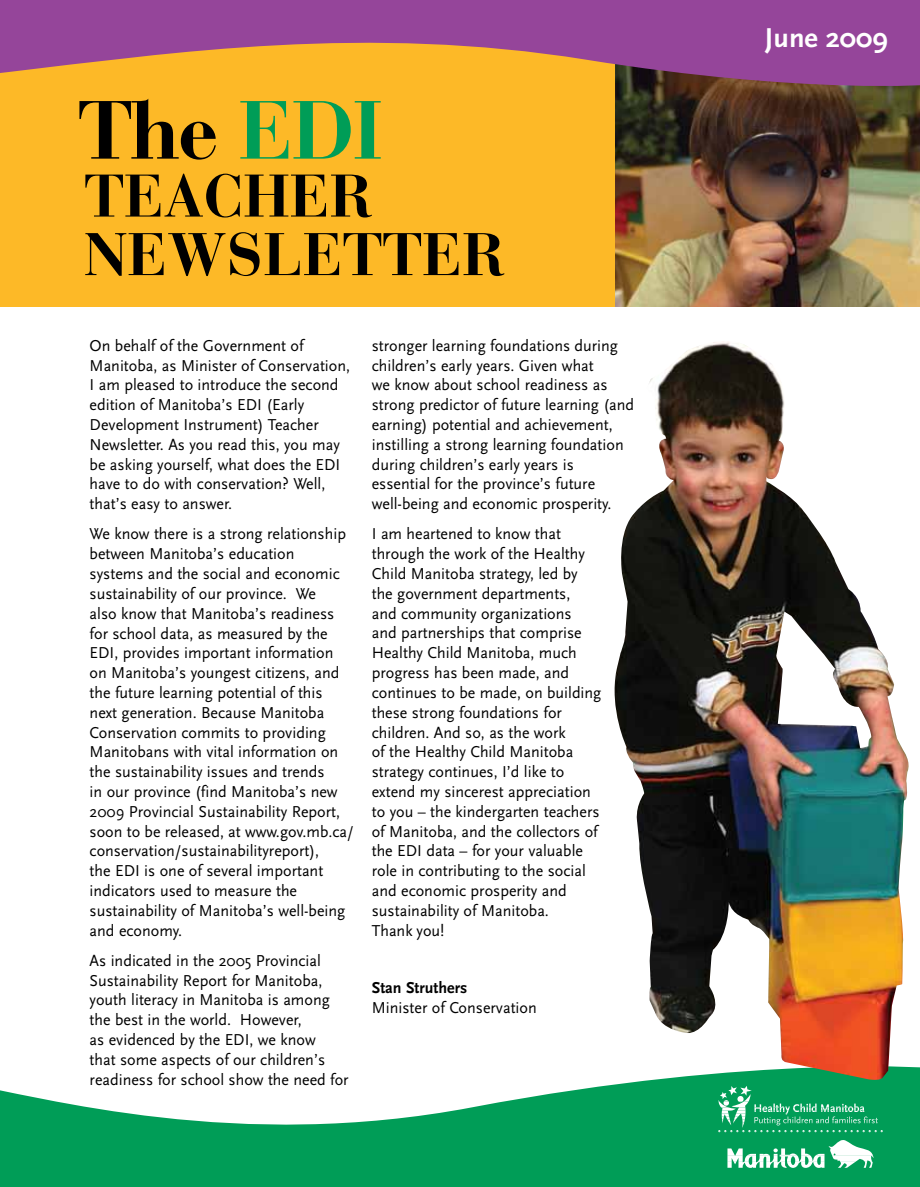
<style>
.page{position:relative;width:920px;height:1187px;background:#fff}
.page>*{position:absolute;margin:0;border:0;box-sizing:border-box;transform-origin:0 0}
.t1{font:700 81.75px "Bauer Bodoni";color:#000}
.t2{font:700 59.55px/58.5px "Bauer Bodoni";color:#000}
.t3{font:700 28.5px "Scala Sans";color:#fff}
.t4{font:16.5px/19.8px "Scala Sans";color:#000}
.t5{font:700 16.5px "Scala Sans";color:#000}
.s1{color:#009d57}
</style>
<div class="page">
<svg style="left:0;top:1067px;width:920px;height:120px;fill:#009d57"></svg>
<img style="left:615px;top:106px;width:305px;height:200px">
<div style="left:0;top:0;width:615px;height:306px;background:#fdb927"></div>
<svg style="left:718px;top:1086px;width:165px;height:82px;background:#2faf76"></svg>
<svg style="left:0;top:0;width:920px;height:106px;fill:#95459a"></svg>
<img style="left:609px;top:341px;width:303px;height:740px">
<h1 class="t1" style="left:78px;top:81px;width:307px">THE <span class="s1">EDI</span></h1>
<h2 class="t2" style="left:84px;top:167px;width:422px">TEACHER<br>NEWSLETTER</h2>
<p class="t4" style="left:90px;top:336px;width:262px">On behalf of the Government of Manitoba, as Minister of Conservation, I am pleased to introduce the second edition of Manitoba’s EDI (Early Development Instrument) Teacher Newsletter. As you read this, you may be asking yourself, what does the EDI have to do with conservation? Well, that’s easy to answer.</p>
<p class="t4" style="left:90px;top:524px;width:266px">We know there is a strong relationship between Manitoba’s education<br>systems and the social and economic sustainability of our province. We<br>also know that Manitoba’s readiness for school data, as measured by the EDI, provides important information on Manitoba’s youngest citizens, and the future learning potential of this next generation. Because Manitoba Conservation commits to providing Manitobans with vital information on the sustainability issues and trends<br>in our province (find Manitoba’s new 2009 Provincial Sustainability Report, soon to be released, at www.gov.mb.ca/ conservation/sustainabilityreport),<br>the EDI is one of several important indicators used to measure the sustainability of Manitoba’s well-being and economy.</p>
<p class="t4" style="left:90px;top:951px;width:260px">As indicated in the 2005 Provincial Sustainability Report for Manitoba, youth literacy in Manitoba is among the best in the world. However,<br>as evidenced by the EDI, we know<br>that some aspects of our children’s readiness for school show the need for</p>
<p class="t4" style="left:372px;top:336px;width:264px">stronger learning foundations during children’s early years. Given what<br>we know about school readiness as strong predictor of future learning (and earning) potential and achievement, instilling a strong learning foundation during children’s early years is essential for the province’s future well-being and economic prosperity.</p>
<p class="t4" style="left:372px;top:524px;width:231px">I am heartened to know that through the work of the Healthy<br>Child Manitoba strategy, led by the government departments,<br>and community organizations<br>and partnerships that comprise<br>Healthy Child Manitoba, much progress has been made, and continues to be made, on building these strong foundations for children. And so, as the work<br>of the Healthy Child Manitoba strategy continues, I’d like to extend my sincerest appreciation to you – the kindergarten teachers of Manitoba, and the collectors of the EDI data – for your valuable role in contributing to the social and economic prosperity and sustainability of Manitoba.<br>Thank you!</p>
<p class="t5" style="left:372px;top:978px;width:97px">Stan Struthers</p>
<p class="t4" style="left:372px;top:997px;width:167px">Minister of Conservation</p>
<h3 class="t3" style="left:765px;top:23px;width:124px">June 2009</h3>
</div>
